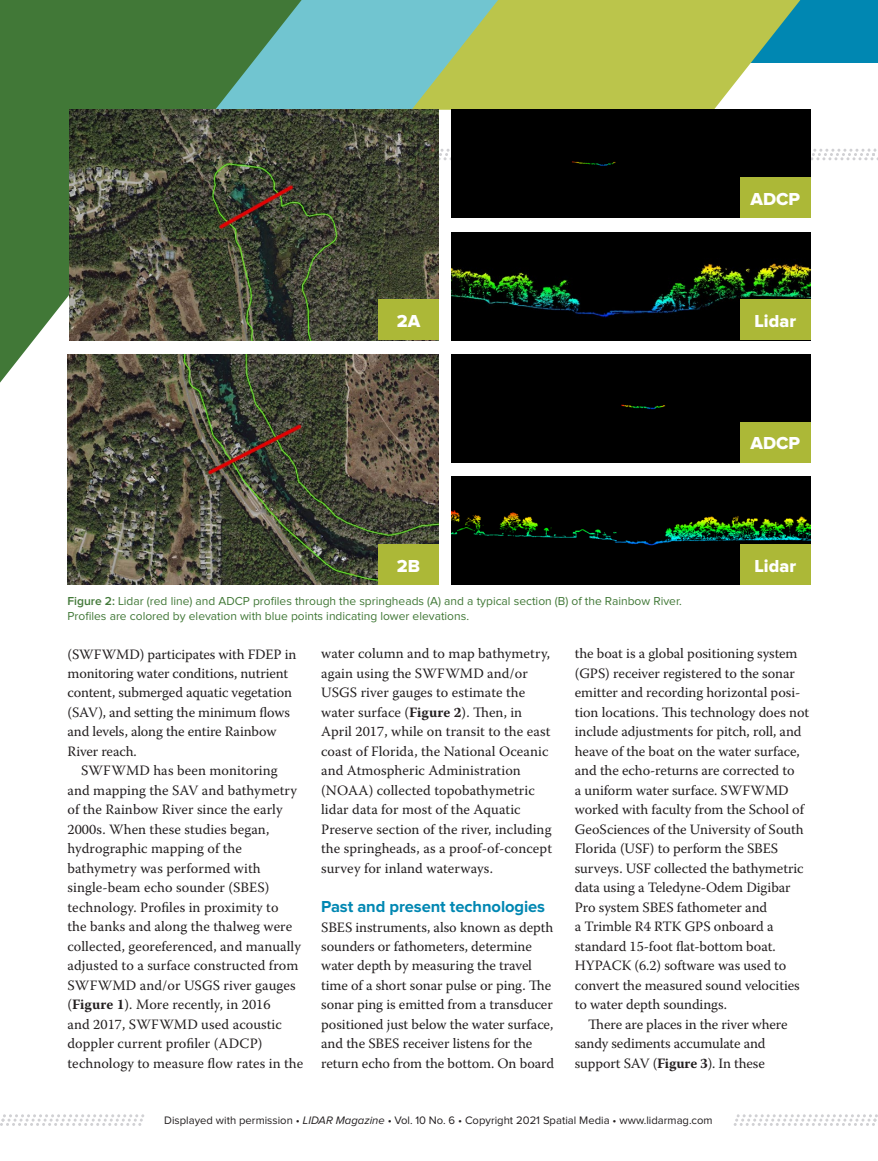
<style>
.page{position:relative;width:878px;height:1161px;background:#fff}
.page>*{position:absolute;margin:0;border:0;box-sizing:border-box;transform-origin:0 0}
.t1{font:18px "Proxima Nova Extrabld";color:#fff}
.t2{font:700 16.5px "Proxima Nova";letter-spacing:-.005em;color:#0087b2}
.t3{font:14.25px/19.5px "Warnock Pro";color:#231f20}
.t4{font:12px/14.2px "Proxima Nova";color:#417837}
.t5{font:11.25px "Proxima Nova";color:#231f20}
.s1{font-weight:600}
.s2{font-weight:700}
.s3{font-style:italic}
</style>
<div class="page">
<svg style="left:439px;top:149px;width:439px;height:11px"></svg>
<div style="left:800px;top:0;width:78px;height:63px;background:#0087b2"></div>
<svg style="left:498px;top:0;width:302px;height:110px;background:#b7c55f"></svg>
<svg style="left:301px;top:0;width:197px;height:140px;background:#82c4b2"></svg>
<svg style="left:0;top:0;width:301px;height:383px;background:#598c59"></svg>
<img style="left:69px;top:110px;width:370px;height:230px">
<div style="left:378px;top:300px;width:61px;height:40px;background:#acb837"></div>
<div style="left:452px;top:110px;width:358px;height:108px;background:#000"></div>
<div style="left:740px;top:177px;width:70px;height:41px;background:#acb837"></div>
<img style="left:452px;top:232px;width:358px;height:108px">
<div style="left:740px;top:300px;width:70px;height:40px;background:#acb837"></div>
<img style="left:452px;top:477px;width:358px;height:108px">
<div style="left:740px;top:544px;width:70px;height:41px;background:#acb837"></div>
<div style="left:452px;top:355px;width:358px;height:108px;background:#000"></div>
<div style="left:740px;top:422px;width:70px;height:41px;background:#acb837"></div>
<img style="left:68px;top:355px;width:371px;height:230px">
<div style="left:378px;top:544px;width:61px;height:41px;background:#acb837"></div>
<svg style="left:0;top:1114px;width:878px;height:12px"></svg>
<p class="t1" style="left:397px;top:311px;width:25px">2A</p>
<p class="t1" style="left:397px;top:555px;width:25px">2B</p>
<p class="t4" style="left:68px;top:594px;width:615px"><span class="s1">Figure 2:</span> Lidar (red line) and ADCP profiles through the springheads (A) and a typical section (B) of the Rainbow River.<br>Profiles are colored by elevation with blue points indicating lower elevations.</p>
<p class="t1" style="left:750px;top:188px;width:51px">ADCP</p>
<p class="t1" style="left:754px;top:311px;width:43px">Lidar</p>
<p class="t1" style="left:750px;top:433px;width:51px">ADCP</p>
<p class="t1" style="left:754px;top:555px;width:43px">Lidar</p>
<p class="t3" style="left:68px;top:644px;width:230px">(SWFWMD) participates with FDEP in monitoring water conditions, nutrient content, submerged aquatic vegetation (SAV), and setting the minimum flows and levels, along the entire Rainbow River reach.</p>
<p class="t3" style="left:68px;top:761px;width:237px;text-indent:13px">SWFWMD has been monitoring and mapping the SAV and bathymetry of the Rainbow River since the early 2000s. When these studies began, hydrographic mapping of the bathymetry was performed with single-beam echo sounder (SBES) technology. Profiles in proximity to<br>the banks and along the thalweg were collected, georeferenced, and manually adjusted to a surface constructed from SWFWMD and/or USGS river gauges (<span class="s2">Figure 1</span>). More recently, in 2016<br>and 2017, SWFWMD used acoustic doppler current profiler (ADCP) technology to measure flow rates in the</p>
<p class="t3" style="left:321px;top:644px;width:232px">water column and to map bathymetry, again using the SWFWMD and/or USGS river gauges to estimate the water surface (<span class="s2">Figure 2</span>). Then, in April 2017, while on transit to the east coast of Florida, the National Oceanic and Atmospheric Administration (NOAA) collected topobathymetric lidar data for most of the Aquatic Preserve section of the river, including the springheads, as a proof-of-concept survey for inland waterways.</p>
<p class="t2" style="left:321px;top:897px;width:225px">Past and present technologies</p>
<p class="t3" style="left:321px;top:917px;width:234px">SBES instruments, also known as depth sounders or fathometers, determine water depth by measuring the travel time of a short sonar pulse or ping. The sonar ping is emitted from a transducer positioned just below the water surface, and the SBES receiver listens for the return echo from the bottom. On board</p>
<p class="t3" style="left:574px;top:644px;width:224px">the boat is a global positioning system</p>
<p class="t3" style="left:574px;top:663px;width:221px">(GPS) receiver registered to the sonar</p>
<p class="t3" style="left:574px;top:683px;width:227px">emitter and recording horizontal posi-</p>
<p class="t3" style="left:574px;top:702px;width:236px">tion locations. This technology does not</p>
<p class="t3" style="left:574px;top:722px;width:228px">include adjustments for pitch, roll, and</p>
<p class="t3" style="left:574px;top:741px;width:226px">heave of the boat on the water surface,</p>
<p class="t3" style="left:574px;top:761px;width:221px">and the echo-returns are corrected to</p>
<p class="t3" style="left:574px;top:780px;width:215px">a uniform water surface. SWFWMD</p>
<p class="t3" style="left:574px;top:800px;width:231px">worked with faculty from the School of</p>
<p class="t3" style="left:574px;top:819px;width:230px">GeoSciences of the University of South</p>
<p class="t3" style="left:574px;top:839px;width:205px">Florida (USF) to perform the SBES</p>
<p class="t3" style="left:574px;top:858px;width:230px">surveys. USF collected the bathymetric</p>
<p class="t3" style="left:574px;top:878px;width:217px">data using a Teledyne-Odem Digibar</p>
<p class="t3" style="left:574px;top:897px;width:194px">Pro system SBES fathometer and</p>
<p class="t3" style="left:574px;top:917px;width:200px">a Trimble R4 RTK GPS onboard a</p>
<p class="t3" style="left:574px;top:936px;width:202px">standard 15-foot flat-bottom boat.</p>
<p class="t3" style="left:574px;top:956px;width:213px">HYPACK (6.2) software was used to</p>
<p class="t3" style="left:574px;top:975px;width:226px">convert the measured sound velocities</p>
<p class="t3" style="left:574px;top:995px;width:154px">to water depth soundings.</p>
<p class="t3" style="left:588px;top:1014px;width:201px">There are places in the river where</p>
<p class="t3" style="left:574px;top:1034px;width:192px">sandy sediments accumulate and</p>
<p class="t3" style="left:574px;top:1053px;width:191px">support SAV (<span class="s2">Figure 3</span>). In these</p>
<p class="t5" style="left:164px;top:1114px;width:550px">Displayed with permission • <span class="s3">LIDAR Magazine</span> • Vol. 10 No. 6 • Copyright 2021 Spatial Media • www.lidarmag.com</p>
</div>
